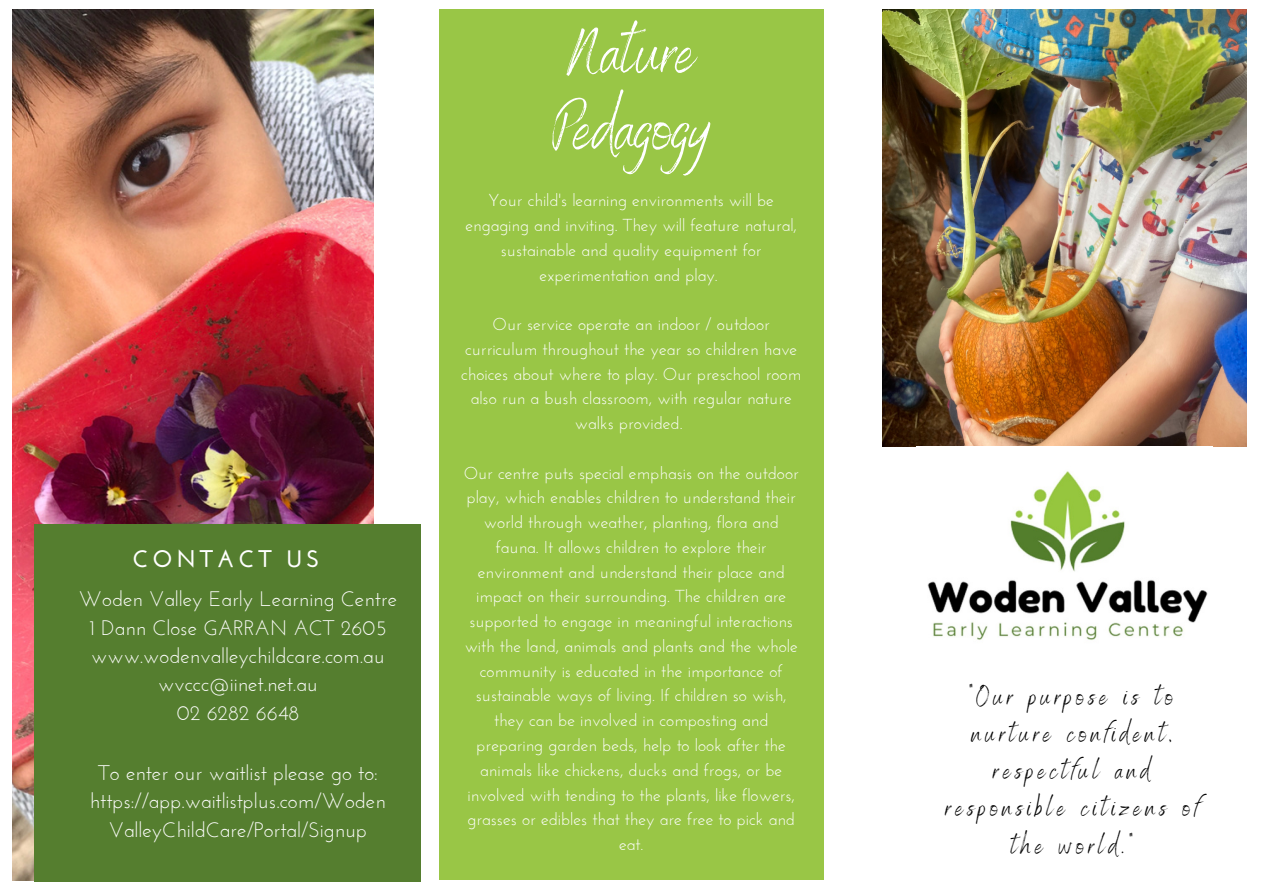
<style>
.page{position:relative;width:1263px;height:894px;background:#fff}
.page>*{position:absolute;margin:0;border:0;box-sizing:border-box;transform-origin:0 0}
.t1{font:68.1px/76.5px "Benedict";color:#fff}
.t2{font:26.55px/37px "Benedict";letter-spacing:.16em;color:#000;text-align:center}
.t3{font:700 24px "Josefin Sans";letter-spacing:.16em;color:#fff}
.t4{font:21px/28.5px "Josefin Sans";color:#fff;text-align:center}
.t5{font:17.25px/24.8px "Josefin Sans";color:#fff;text-align:center}
</style>
<div class="page">
<img style="left:882px;top:10px;width:365px;height:436px">
<img style="left:12px;top:10px;width:361px;height:870px">
<div style="left:34px;top:658px;width:387px;height:223px;background:#557e2f"></div>
<div style="left:439px;top:10px;width:385px;height:869px;background:#99c646"></div>
<div style="left:34px;top:524px;width:387px;height:223px;background:#557e2f"></div>
<img style="left:927px;top:471px;width:281px;height:169px">
<p class="t3" style="left:133px;top:548px;width:188px">CONTACT US</p>
<p class="t4" style="left:79px;top:586px;width:320px">Woden Valley Early Learning Centre</p>
<p class="t4" style="left:89px;top:615px;width:299px">1 Dann Close GARRAN ACT 2605</p>
<p class="t4" style="left:91px;top:643px;width:295px">www.wodenvalleychildcare.com.au</p>
<p class="t4" style="left:158px;top:671px;width:162px">wvccc@iinet.net.au</p>
<p class="t4" style="left:177px;top:700px;width:124px">02 6282 6648</p>
<p class="t4" style="left:98px;top:760px;width:281px">To enter our waitlist please go to:</p>
<p class="t4" style="left:90px;top:788px;width:297px">https://app.waitlistplus.com/Woden<br>ValleyChildCare/Portal/Signup</p>
<p class="t1" style="left:552px;top:9px;width:160px">Nature<br>Pedagogy</p>
<p class="t5" style="left:465px;top:189px;width:333px">Your child's learning environments will be engaging and inviting. They will feature natural, sustainable and quality equipment for experimentation and play.</p>
<p class="t5" style="left:461px;top:313px;width:342px">Our service operate an indoor / outdoor curriculum throughout the year so children have choices about where to play. Our preschool room also run a bush classroom, with regular nature walks provided.</p>
<p class="t5" style="left:464px;top:462px;width:337px">Our centre puts special emphasis on the outdoor play, which enables children to understand their world through weather, planting, flora and fauna. It allows children to explore their environment and understand their place and impact on their surrounding. The children are supported to engage in meaningful interactions with the land, animals and plants and the whole community is educated in the importance of sustainable ways of living. If children so wish, they can be involved in composting and preparing garden beds, help to look after the animals like chickens, ducks and frogs, or be involved with tending to the plants, like flowers, grasses or edibles that they are free to pick and eat.</p>
<p class="t2" style="left:946px;top:676px;width:253px">"Our purpose is to nurture confident, respectful and responsible citizens of the world."</p>
</div>
